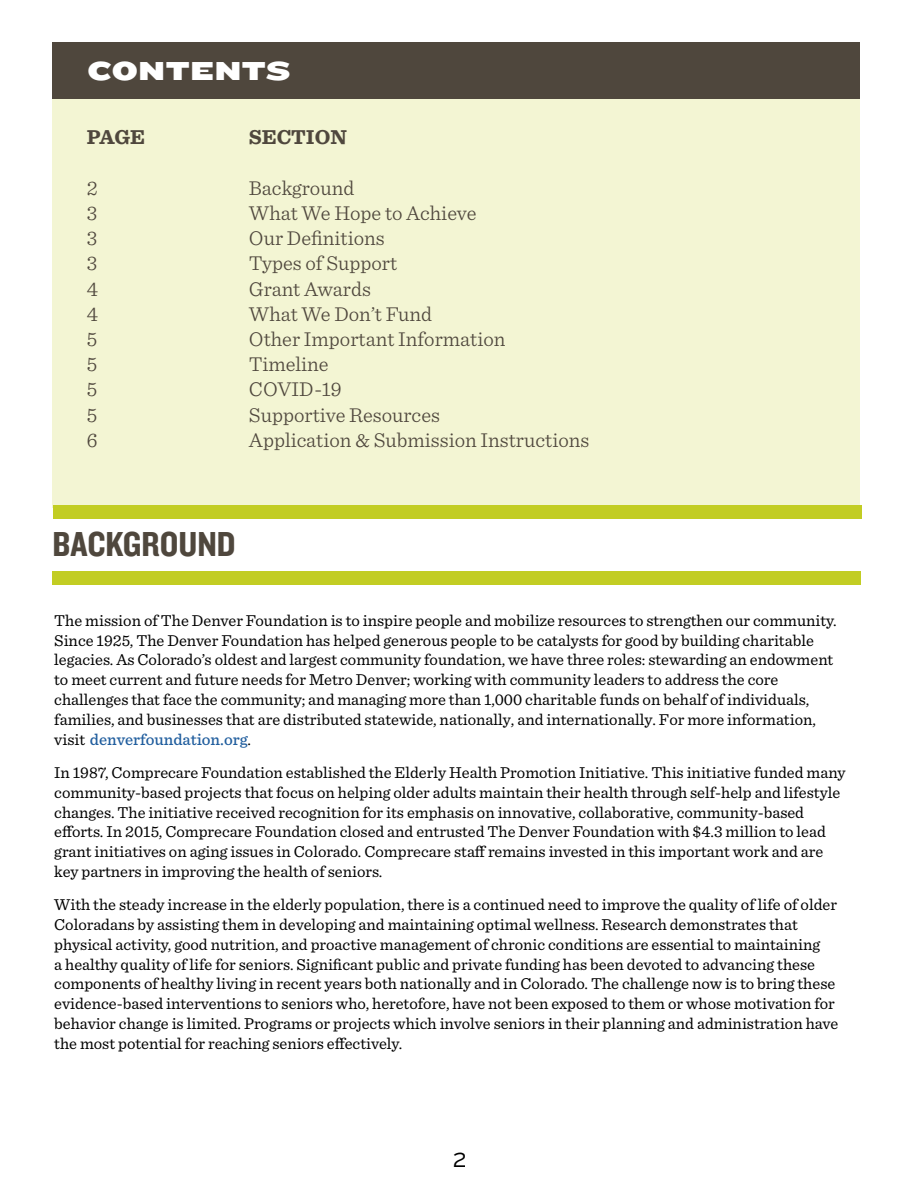
<style>
.page{position:relative;width:918px;height:1188px;background:#fff}
.page>*{position:absolute;margin:0;border:0;box-sizing:border-box;transform-origin:0 0}
.t1{font:36px "Knockout 50 Welterweight";color:#4f473d}
.t2{font:27px "Knockout 74 Full Sumo";color:#fff}
.t3{font:300 21px "Sentinel";color:#4f473d}
.t4{font:700 21px "Sentinel";color:#4f473d}
.t5{font:21px "Pill Gothic 900 mg";color:#000}
.t6{font:16.5px/19.8px "Sentinel";color:#000}
.s1{font-weight:500;color:#215e9e}
</style>
<div class="page">
<div style="left:53px;top:42px;width:807px;height:466px;background:#f3f5d3"></div>
<div style="left:52px;top:42px;width:808px;height:57px;background:#4f473d"></div>
<div style="left:52px;top:571px;width:809px;height:13px;background:#c2cd23"></div>
<div style="left:53px;top:505px;width:809px;height:13px;background:#c2cd23"></div>
<h2 class="t2" style="left:88px;top:51px;width:205px">CONTENTS</h2>
<p class="t4" style="left:87px;top:121px;width:60px">PAGE</p>
<p class="t4" style="left:249px;top:121px;width:100px">SECTION</p>
<p class="t3" style="left:87px;top:172px;width:13px">2</p>
<p class="t3" style="left:249px;top:172px;width:107px">Background</p>
<p class="t3" style="left:87px;top:197px;width:12px">3</p>
<p class="t3" style="left:249px;top:197px;width:229px">What We Hope to Achieve</p>
<p class="t3" style="left:87px;top:222px;width:12px">3</p>
<p class="t3" style="left:249px;top:222px;width:137px">Our Definitions</p>
<p class="t3" style="left:87px;top:248px;width:12px">3</p>
<p class="t3" style="left:249px;top:248px;width:150px">Types of Support</p>
<p class="t3" style="left:87px;top:273px;width:13px">4</p>
<p class="t3" style="left:249px;top:273px;width:124px">Grant Awards</p>
<p class="t3" style="left:87px;top:298px;width:13px">4</p>
<p class="t3" style="left:249px;top:298px;width:185px">What We Don’t Fund</p>
<p class="t3" style="left:87px;top:323px;width:12px">5</p>
<p class="t3" style="left:249px;top:323px;width:258px">Other Important Information</p>
<p class="t3" style="left:87px;top:348px;width:12px">5</p>
<p class="t3" style="left:249px;top:348px;width:81px">Timeline</p>
<p class="t3" style="left:87px;top:374px;width:12px">5</p>
<p class="t3" style="left:249px;top:374px;width:94px">COVID-19</p>
<p class="t3" style="left:87px;top:399px;width:12px">5</p>
<p class="t3" style="left:249px;top:399px;width:193px">Supportive Resources</p>
<p class="t3" style="left:87px;top:424px;width:12px">6</p>
<p class="t3" style="left:249px;top:424px;width:342px">Application &amp; Submission Instructions</p>
<h1 class="t1" style="left:52px;top:520px;width:185px">BACKGROUND</h1>
<p class="t6" style="left:54px;top:609px;width:784px">The mission of The Denver Foundation is to inspire people and mobilize resources to strengthen our community.<br>Since 1925, The Denver Foundation has helped generous people to be catalysts for good by building charitable legacies. As Colorado’s oldest and largest community foundation, we have three roles: stewarding an endowment to meet current and future needs for Metro Denver; working with community leaders to address the core challenges that face the community; and managing more than 1,000 charitable funds on behalf of individuals, families, and businesses that are distributed statewide, nationally, and internationally. For more information, visit <span class="s1">denverfoundation.org</span>.</p>
<p class="t6" style="left:54px;top:762px;width:793px">In 1987, Comprecare Foundation established the Elderly Health Promotion Initiative. This initiative funded many community-based projects that focus on helping older adults maintain their health through self-help and lifestyle changes. The initiative received recognition for its emphasis on innovative, collaborative, community-based efforts. In 2015, Comprecare Foundation closed and entrusted The Denver Foundation with $4.3 million to lead grant initiatives on aging issues in Colorado. Comprecare staff remains invested in this important work and are key partners in improving the health of seniors.</p>
<p class="t6" style="left:54px;top:894px;width:786px">With the steady increase in the elderly population, there is a continued need to improve the quality of life of older Coloradans by assisting them in developing and maintaining optimal wellness. Research demonstrates that physical activity, good nutrition, and proactive management of chronic conditions are essential to maintaining<br>a healthy quality of life for seniors. Significant public and private funding has been devoted to advancing these components of healthy living in recent years both nationally and in Colorado. The challenge now is to bring these evidence-based interventions to seniors who, heretofore, have not been exposed to them or whose motivation for behavior change is limited. Programs or projects which involve seniors in their planning and administration have the most potential for reaching seniors effectively.</p>
<p class="t5" style="left:452px;top:1148px;width:15px">2</p>
</div>
